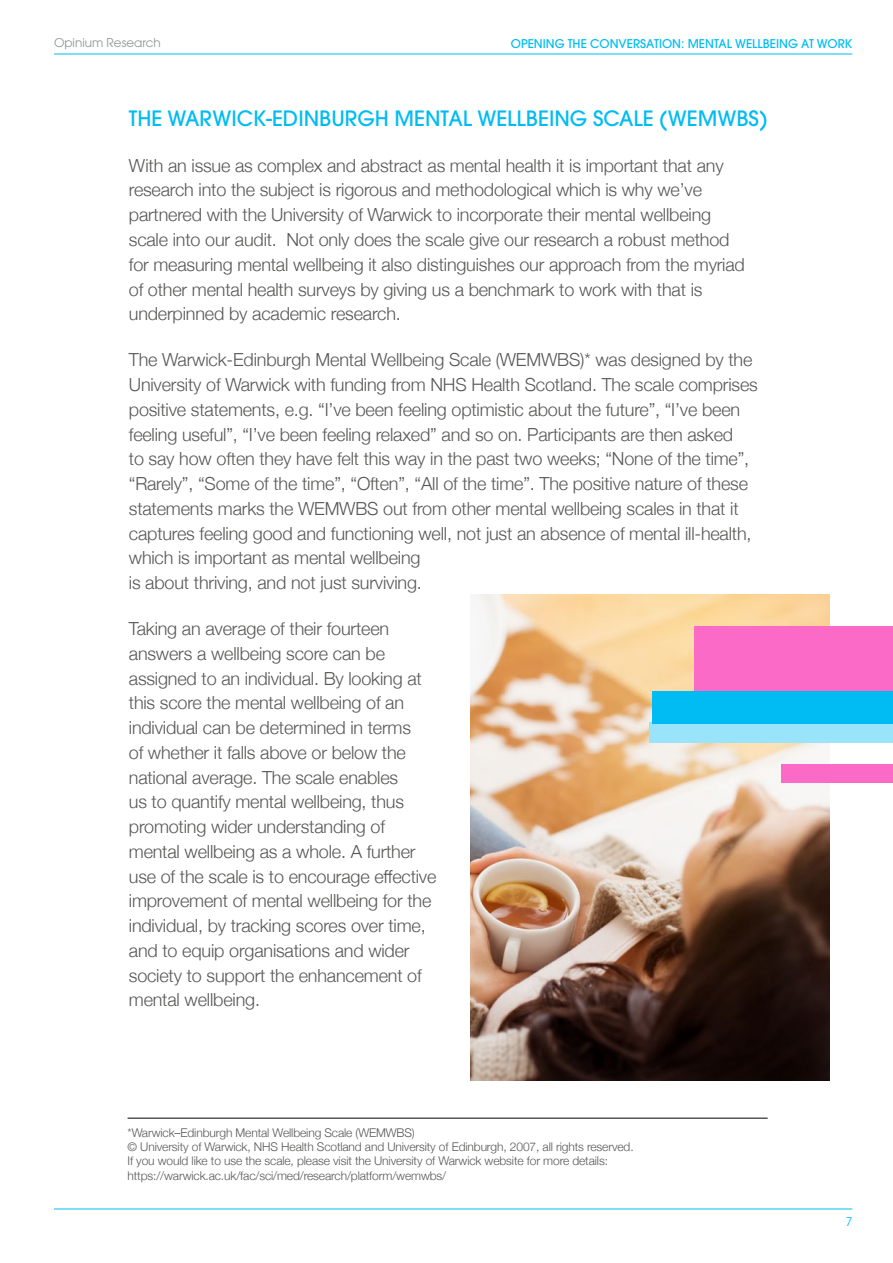
<style>
.page{position:relative;width:893px;height:1263px;background:#fff}
.page>*{position:absolute;margin:0;border:0;box-sizing:border-box;transform-origin:0 0}
.t1{font:500 21px "Avant Garde";color:#00bcf2}
.t2{font:300 18px/24.8px "Helvetica Neue";letter-spacing:-.01em;color:#575756}
.t3{font:300 12px/14.4px "Helvetica Neue";letter-spacing:-.01em;color:#575756}
.t4{font:500 12px "Avant Garde";color:#00bcf2}
.t5{font:12px "Avant Garde";color:#8d9691}
.t6{font:12px "Avant Garde";color:#00bcf2}
</style>
<div class="page">
<hr style="left:54px;top:54px;width:798px;height:1px;background:#00bcf2">
<hr style="left:54px;top:1209px;width:798px;height:1px;background:#00bcf2">
<img style="left:471px;top:594px;width:358px;height:486px">
<div style="left:695px;top:626px;width:198px;height:73px;background:#fc6ac8"></div>
<div style="left:649px;top:722px;width:244px;height:20px;background:#99e4fa"></div>
<div style="left:652px;top:691px;width:241px;height:32px;background:#00bcf2"></div>
<div style="left:781px;top:765px;width:112px;height:18px;background:#fc6ac8"></div>
<hr style="left:128px;top:1118px;width:640px;height:1px;background:#000">
<p class="t5" style="left:54px;top:36px;width:108px">Opinium Research</p>
<p class="t4" style="left:511px;top:37px;width:343px">OPENING THE CONVERSATION: MENTAL WELLBEING AT WORK</p>
<p class="t1" style="left:129px;top:105px;width:640px">THE WARWICK-EDINBURGH MENTAL WELLBEING SCALE (WEMWBS)</p>
<p class="t2" style="left:129px;top:152px;width:618px">With an issue as complex and abstract as mental health it is important that any research into the subject is rigorous and methodological which is why we’ve partnered with the University of Warwick to incorporate their mental wellbeing scale into our audit. Not only does the scale give our research a robust method for measuring mental wellbeing it also distinguishes our approach from the myriad of other mental health surveys by giving us a benchmark to work with that is underpinned by academic research.</p>
<p class="t2" style="left:129px;top:346px;width:630px">The Warwick-Edinburgh Mental Wellbeing Scale (WEMWBS)* was designed by the University of Warwick with funding from NHS Health Scotland. The scale comprises positive statements, e.g. “I’ve been feeling optimistic about the future”, “I’ve been feeling useful”, “I’ve been feeling relaxed” and so on. Participants are then asked<br>to say how often they have felt this way in the past two weeks; “None of the time”, “Rarely”, “Some of the time”, “Often”, “All of the time”. The positive nature of these statements marks the WEMWBS out from other mental wellbeing scales in that it captures feeling good and functioning well, not just an absence of mental ill-health, which is important as mental wellbeing<br>is about thriving, and not just surviving.</p>
<p class="t2" style="left:129px;top:615px;width:309px">Taking an average of their fourteen answers a wellbeing score can be assigned to an individual. By looking at this score the mental wellbeing of an individual can be determined in terms<br>of whether it falls above or below the national average. The scale enables<br>us to quantify mental wellbeing, thus promoting wider understanding of mental wellbeing as a whole. A further use of the scale is to encourage effective improvement of mental wellbeing for the individual, by tracking scores over time, and to equip organisations and wider society to support the enhancement of mental wellbeing.</p>
<p class="t3" style="left:128px;top:1124px;width:508px">*Warwick–Edinburgh Mental Wellbeing Scale (WEMWBS)<br>© University of Warwick, NHS Health Scotland and University of Edinburgh, 2007, all rights reserved.<br>If you would like to use the scale, please visit the University of Warwick website for more details: https://warwick.ac.uk/fac/sci/med/research/platform/wemwbs/</p>
<p class="t6" style="left:846px;top:1214px;width:8px">7</p>
</div>
